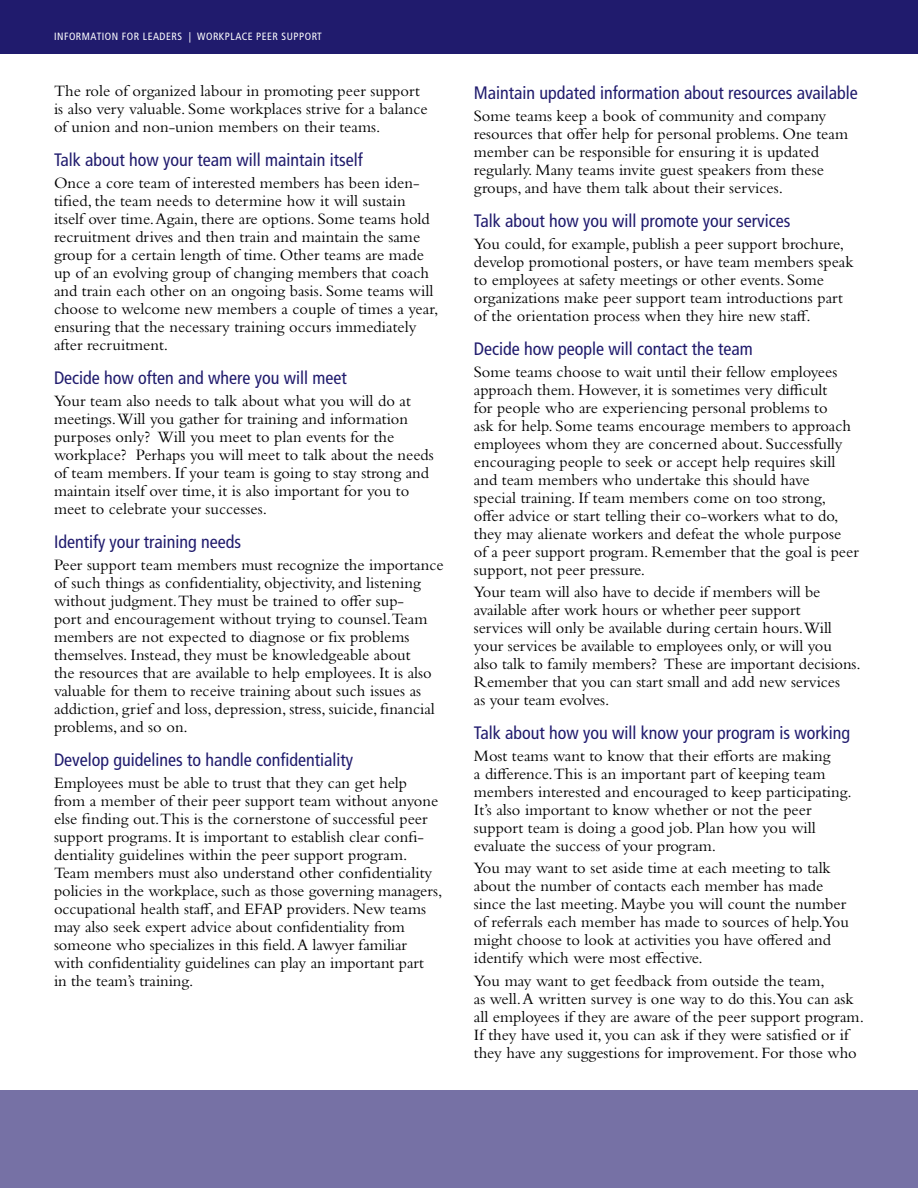
<style>
.page{position:relative;width:918px;height:1188px;background:#fff}
.page>*{position:absolute;margin:0;border:0;box-sizing:border-box;transform-origin:0 0}
.t1{font:condensed 18px "Frutiger LT Std";color:#201b6d}
.t2{font:16.5px/18px "Bembo Std";color:#000}
.t3{font:condensed 10.5px "Frutiger LT Std";letter-spacing:.05em;color:#fff}
</style>
<div class="page">
<div style="left:0;top:1090px;width:918px;height:98px;background:#7671a5"></div>
<div style="left:0;top:0;width:918px;height:54px;background:#201b6d"></div>
<p class="t3" style="left:54px;top:30px;width:269px">information for leaders | Workplace peer support</p>
<p class="t2" style="left:54px;top:82px;width:375px">The role of organized labour in promoting peer support is also very valuable. Some workplaces strive for a balance of union and non-union members on their teams.</p>
<p class="t1" style="left:54px;top:149px;width:311px">Talk about how your team will maintain itself</p>
<p class="t2" style="left:54px;top:174px;width:386px">Once a core team of interested members has been iden&shy;tified, the team needs to determine how it will sustain itself over time. Again, there are options. Some teams hold recruitment drives and then train and maintain the same group for a certain length of time. Other teams are made up of an evolving group of changing members that coach and train each other on an ongoing basis. Some teams will choose to welcome new members a couple of times a year, ensuring that the necessary training occurs immediately after recruitment.</p>
<p class="t1" style="left:54px;top:367px;width:294px">Decide how often and where you will meet</p>
<p class="t2" style="left:54px;top:392px;width:381px">Your team also needs to talk about what you will do at meetings.Will you gather for training and information purposes only? Will you meet to plan events for the workplace? Perhaps you will meet to talk about the needs of team members. If your team is going to stay strong and maintain itself over time, it is also important for you to meet to celebrate your successes.</p>
<p class="t1" style="left:54px;top:531px;width:189px">Identify your training needs</p>
<p class="t2" style="left:54px;top:556px;width:391px">Peer support team members must recognize the importance of such things as confidentiality, objectivity, and listening without judgment.They must be trained to offer sup-<br>port and encouragement without trying to counsel.Team members are not expected to diagnose or fix problems themselves. Instead, they must be knowledgeable about<br>the resources that are available to help employees. It is also valuable for them to receive training about such issues as addiction, grief and loss, depression, stress, suicide, financial problems, and so on.</p>
<p class="t1" style="left:54px;top:749px;width:301px">Develop guidelines to handle confidentiality</p>
<p class="t2" style="left:54px;top:774px;width:390px">Employees must be able to trust that they can get help from a member of their peer support team without anyone else finding out.This is the cornerstone of successful peer support programs. It is important to establish clear confi&shy;dentiality guidelines within the peer support program.<br>Team members must also understand other confidentiality policies in the workplace, such as those governing managers, occupational health staff, and EFAP providers. New teams may also seek expert advice about confidentiality from someone who specializes in this field. A lawyer familiar<br>with confidentiality guidelines can play an important part<br>in the team’s training.</p>
<p class="t1" style="left:474px;top:82px;width:385px">Maintain updated information about resources available</p>
<p class="t2" style="left:474px;top:106px;width:376px">Some teams keep a book of community and company resources that offer help for personal problems. One team member can be responsible for ensuring it is updated regularly. Many teams invite guest speakers from these groups, and have them talk about their services.</p>
<p class="t1" style="left:474px;top:210px;width:318px">Talk about how you will promote your services</p>
<p class="t2" style="left:474px;top:234px;width:381px">You could, for example, publish a peer support brochure, develop promotional posters, or have team members speak to employees at safety meetings or other events. Some organizations make peer support team introductions part of the orientation process when they hire new staff.</p>
<p class="t1" style="left:474px;top:338px;width:280px">Decide how people will contact the team</p>
<p class="t2" style="left:474px;top:362px;width:387px">Some teams choose to wait until their fellow employees approach them. However, it is sometimes very difficult<br>for people who are experiencing personal problems to<br>ask for help. Some teams encourage members to approach employees whom they are concerned about. Successfully encouraging people to seek or accept help requires skill and team members who undertake this should have<br>special training. If team members come on too strong, offer advice or start telling their co-workers what to do, they may alienate workers and defeat the whole purpose<br>of a peer support program. Remember that the goal is peer support, not peer pressure.</p>
<p class="t2" style="left:474px;top:583px;width:388px">Your team will also have to decide if members will be available after work hours or whether peer support<br>services will only be available during certain hours.Will your services be available to employees only, or will you<br>also talk to family members? These are important decisions.<br>Remember that you can start small and add new services<br>as your team evolves.</p>
<p class="t1" style="left:474px;top:722px;width:378px">Talk about how you will know your program is working</p>
<p class="t2" style="left:474px;top:747px;width:379px">Most teams want to know that their efforts are making<br>a difference.This is an important part of keeping team members interested and encouraged to keep participating.<br>It’s also important to know whether or not the peer support team is doing a good job. Plan how you will evaluate the success of your program.</p>
<p class="t2" style="left:474px;top:859px;width:377px">You may want to set aside time at each meeting to talk about the number of contacts each member has made since the last meeting. Maybe you will count the number of referrals each member has made to sources of help.You might choose to look at activities you have offered and identify which were most effective.</p>
<p class="t2" style="left:474px;top:971px;width:392px">You may want to get feedback from outside the team,<br>as well. A written survey is one way to do this.You can ask all employees if they are aware of the peer support program.<br>If they have used it, you can ask if they were satisfied or if they have any suggestions for improvement. For those who</p>
</div>
